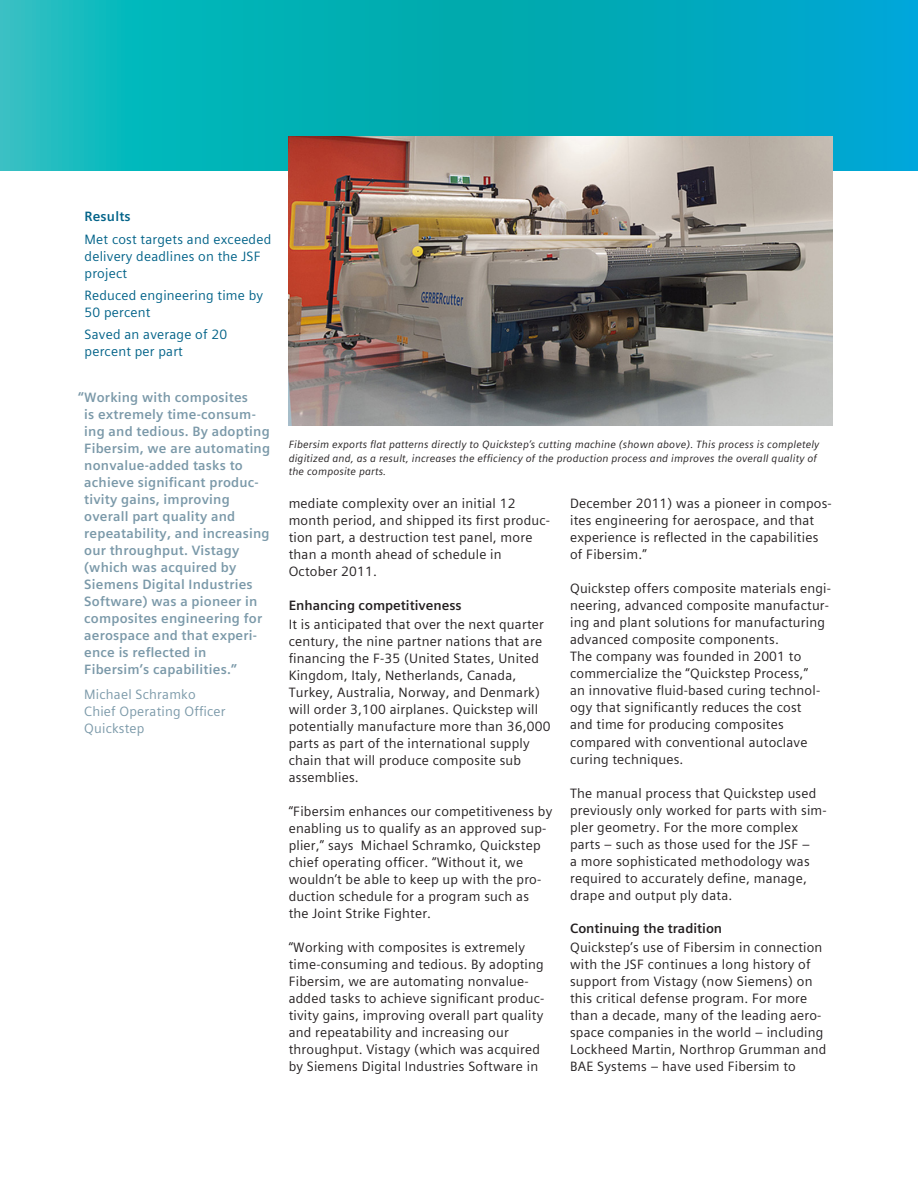
<style>
.page{position:relative;width:918px;height:1188px;background:#fff}
.page>*{position:absolute;margin:0;border:0;box-sizing:border-box;transform-origin:0 0}
.Body_text{font:13.5px/17px "Siemens Sans Global";letter-spacing:.015em;color:#231f20}
.Quotes{font:700 13.5px/17px "Siemens Sans Global";letter-spacing:.015em;color:#7b99a9}
.Side_bar_text{font:13.5px/17px "Siemens Sans Global";letter-spacing:.015em;color:#006288}
.Body_subhead{font:700 13.5px "Siemens Sans Global";color:#231f20}
.Quotes_credit{font:13.5px/17px "Siemens Sans Global";letter-spacing:.015em;color:#7b99a9}
.Side_bar_head{font:700 13.5px "Siemens Sans Global";letter-spacing:.015em;color:#006288}
.Caption{font:italic 10.5px/13.5px "Siemens Sans Global";letter-spacing:.015em;color:#231f20}
</style>
<div class="page">
<svg style="left:0;top:0;width:918px;height:170px"></svg>
<img style="left:289px;top:136px;width:544px;height:289px">
<p class="Side_bar_head" style="left:85px;top:206px;width:48px">Results</p>
<p class="Side_bar_text" style="left:85px;top:230px;width:188px">Met cost targets and exceeded delivery deadlines on the JSF project</p>
<p class="Side_bar_text" style="left:85px;top:287px;width:180px">Reduced engineering time by<br>50 percent</p>
<p class="Side_bar_text" style="left:85px;top:326px;width:144px">Saved an average of 20 percent per part</p>
<p class="Quotes" style="left:84px;top:389px;width:188px;text-indent:-6px">“Working with composites<br>is extremely time-consum&shy;ing and tedious. By adopting<br>Fibersim, we are automating nonvalue-added tasks to achieve significant produc&shy;tivity gains, improving overall part quality and repeatability, and increasing our throughput. Vistagy (which was acquired by<br>Siemens Digital Industries<br>Software) was a pioneer in composites engineering for aerospace and that experi&shy;ence is reflected in<br>Fibersim’s capabilities.”</p>
<p class="Quotes_credit" style="left:84px;top:686px;width:143px">Michael Schramko<br>Chief Operating Officer<br>Quickstep</p>
<p class="Caption" style="left:289px;top:438px;width:532px">Fibersim exports flat patterns directly to Quickstep’s cutting machine (shown above). This process is completely digitized and, as a result, increases the efficiency of the production process and improves the overall quality of the composite parts.</p>
<p class="Body_text" style="left:289px;top:495px;width:263px">mediate complexity over an initial 12 month period, and shipped its first produc&shy;tion part, a destruction test panel, more than a month ahead of schedule in October 2011.</p>
<p class="Body_subhead" style="left:289px;top:595px;width:174px">Enhancing competitiveness</p>
<p class="Body_text" style="left:289px;top:616px;width:263px">It is anticipated that over the next quarter century, the nine partner nations that are financing the F-35 (United States, United Kingdom, Italy, Netherlands, Canada, Turkey, Australia, Norway, and Denmark) will order 3,100 airplanes. Quickstep will potentially manufacture more than 36,000 parts as part of the international supply chain that will produce composite sub assemblies.</p>
<p class="Body_text" style="left:289px;top:803px;width:265px">“Fibersim enhances our competitiveness by enabling us to qualify as an approved sup&shy;plier,” says Michael Schramko, Quickstep chief operating officer. “Without it, we wouldn’t be able to keep up with the pro&shy;duction schedule for a program such as the Joint Strike Fighter.</p>
<p class="Body_text" style="left:289px;top:939px;width:257px">“Working with composites is extremely time-consuming and tedious. By adopting Fibersim, we are automating nonvalue&shy;added tasks to achieve significant produc&shy;tivity gains, improving overall part quality and repeatability and increasing our throughput. Vistagy (which was acquired by Siemens Digital Industries Software in</p>
<p class="Body_text" style="left:570px;top:495px;width:263px">December 2011) was a pioneer in compos&shy;ites engineering for aerospace, and that experience is reflected in the capabilities of Fibersim.”</p>
<p class="Body_text" style="left:570px;top:580px;width:262px">Quickstep offers composite materials engi&shy;neering, advanced composite manufactur&shy;ing and plant solutions for manufacturing advanced composite components.<br>The company was founded in 2001 to commercialize the “Quickstep Process,”<br>an innovative fluid-based curing technol&shy;ogy that significantly reduces the cost<br>and time for producing composites compared with conventional autoclave curing techniques.</p>
<p class="Body_text" style="left:570px;top:784px;width:258px">The manual process that Quickstep used previously only worked for parts with sim&shy;pler geometry. For the more complex parts – such as those used for the JSF –<br>a more sophisticated methodology was required to accurately define, manage, drape and output ply data.</p>
<p class="Body_subhead" style="left:570px;top:918px;width:154px">Continuing the tradition</p>
<p class="Body_text" style="left:570px;top:939px;width:258px">Quickstep’s use of Fibersim in connection with the JSF continues a long history of support from Vistagy (now Siemens) on this critical defense program. For more than a decade, many of the leading aero&shy;space companies in the world – including Lockheed Martin, Northrop Grumman and BAE Systems – have used Fibersim to</p>
</div>
